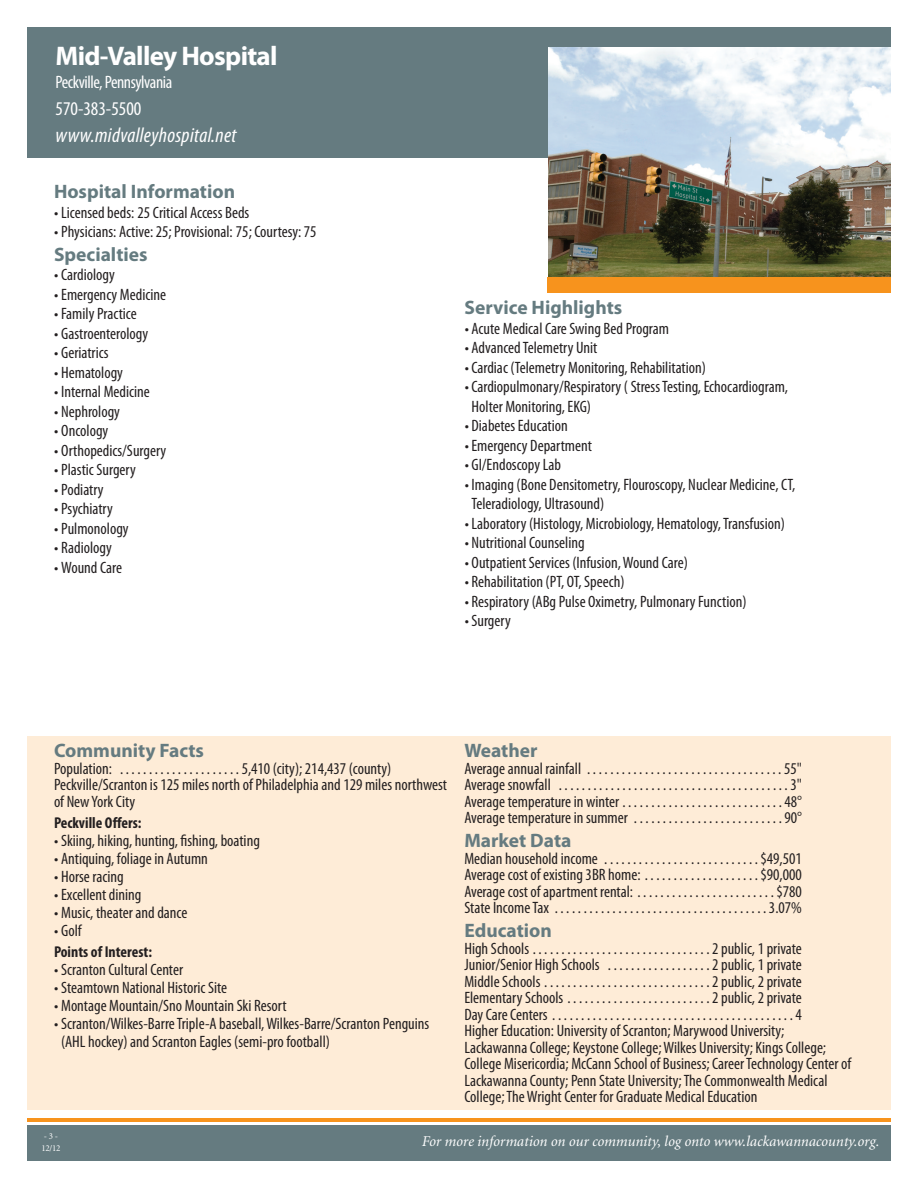
<style>
.page{position:relative;width:918px;height:1188px;background:#fff}
.page>*{position:absolute;margin:0;border:0;box-sizing:border-box;transform-origin:0 0}
.t1{font:700 27px "Myriad Pro";letter-spacing:-.025em;color:#fff}
.t2{font:italic condensed 21px "Myriad Pro";letter-spacing:.015em;color:#fff}
.t3{font:700 19.5px "Myriad Pro";color:#657b80}
.t4{font:condensed 19.5px "Myriad Pro";color:#fff}
.t5{font:condensed 18px "Myriad Pro";letter-spacing:-.025em;color:#fff}
.t6{font:condensed 16.5px/16.5px "Myriad Pro";color:#231f20}
.t7{font:700 condensed 15.75px "Myriad Pro";color:#231f20}
.t8{font:italic 15px "Minion";color:#fff}
.t9{font:9px/12px "Minion";color:#fff}
</style>
<div class="page">
<div style="left:27px;top:27px;width:864px;height:131px;background:#657b80"></div>
<div style="left:548px;top:277px;width:343px;height:15px;background:#f7931d"></div>
<div style="left:27px;top:1126px;width:864px;height:35px;background:#657b80"></div>
<hr style="left:27px;top:1118px;width:864px;height:4px;background:#f7931d">
<div style="left:27px;top:736px;width:864px;height:373px;background:#feecd7"></div>
<img style="left:549px;top:47px;width:342px;height:230px">
<h1 class="t1" style="left:56px;top:46px;width:224px">Mid-Valley Hospital</h1>
<p class="t5" style="left:56px;top:75px;width:118px">Peckville,Pennsylvania</p>
<p class="t4" style="left:56px;top:101px;width:87px">570-383-5500</p>
<p class="t2" style="left:56px;top:127px;width:183px">www.midvalleyhospital.net</p>
<p class="t3" style="left:54px;top:185px;width:183px">Hospital Information</p>
<p class="t6" style="left:54px;top:206px;width:197px">• Licensed beds: 25 Critical Access Beds</p>
<p class="t6" style="left:54px;top:225px;width:264px">• Physicians: Active: 25; Provisional: 75; Courtesy: 75</p>
<p class="t3" style="left:54px;top:248px;width:95px">Specialties</p>
<p class="t6" style="left:54px;top:268px;width:62px">• Cardiology</p>
<p class="t6" style="left:54px;top:287px;width:113px">• Emergency Medicine</p>
<p class="t6" style="left:54px;top:307px;width:84px">• Family Practice</p>
<p class="t6" style="left:54px;top:326px;width:95px">• Gastroenterology</p>
<p class="t6" style="left:54px;top:346px;width:56px">• Geriatrics</p>
<p class="t6" style="left:54px;top:365px;width:70px">• Hematology</p>
<p class="t6" style="left:54px;top:385px;width:97px">• Internal Medicine</p>
<p class="t6" style="left:54px;top:404px;width:67px">• Nephrology</p>
<p class="t6" style="left:54px;top:424px;width:56px">• Oncology</p>
<p class="t6" style="left:54px;top:443px;width:113px">• Orthopedics/Surgery</p>
<p class="t6" style="left:54px;top:463px;width:83px">• Plastic Surgery</p>
<p class="t6" style="left:54px;top:482px;width:51px">• Podiatry</p>
<p class="t6" style="left:54px;top:502px;width:60px">• Psychiatry</p>
<p class="t6" style="left:54px;top:521px;width:76px">• Pulmonology</p>
<p class="t6" style="left:54px;top:541px;width:59px">• Radiology</p>
<p class="t6" style="left:54px;top:560px;width:69px">• Wound Care</p>
<p class="t3" style="left:464px;top:301px;width:159px">Service Highlights</p>
<p class="t6" style="left:465px;top:322px;width:206px">• Acute Medical Care Swing Bed Program</p>
<p class="t6" style="left:465px;top:341px;width:134px">• AdvancedTelemetry Unit</p>
<p class="t6" style="left:465px;top:361px;width:243px">• Cardiac (Telemetry Monitoring, Rehabilitation)</p>
<p class="t6" style="left:472px;top:379px;width:318px;line-height:19.5px;text-indent:-7px">• Cardiopulmonary/Respiratory ( StressTesting, Echocardiogram,<br>Holter Monitoring, EKG)</p>
<p class="t6" style="left:465px;top:419px;width:105px">• Diabetes Education</p>
<p class="t6" style="left:465px;top:439px;width:129px">• Emergency Department</p>
<p class="t6" style="left:465px;top:458px;width:98px">• GI/Endoscopy Lab</p>
<p class="t6" style="left:472px;top:476px;width:325px;line-height:19.5px;text-indent:-7px">• Imaging (Bone Densitometry, Flouroscopy, Nuclear Medicine, CT,<br>Teleradiology, Ultrasound)</p>
<p class="t6" style="left:465px;top:517px;width:322px">• Laboratory (Histology, Microbiology, Hematology,Transfusion)</p>
<p class="t6" style="left:465px;top:536px;width:122px">• Nutritional Counseling</p>
<p class="t6" style="left:465px;top:556px;width:225px">• Outpatient Services (Infusion,Wound Care)</p>
<p class="t6" style="left:465px;top:575px;width:162px">• Rehabilitation (PT, OT, Speech)</p>
<p class="t6" style="left:465px;top:595px;width:283px">• Respiratory (ABg Pulse Oximetry, Pulmonary Function)</p>
<p class="t6" style="left:465px;top:614px;width:48px">• Surgery</p>
<p class="t3" style="left:54px;top:743px;width:152px">Community Facts</p>
<p class="t6" style="left:54px;top:761px;width:395px">Population: . . . . . . . . . . . . . . . . . . . . . 5,410 (city); 214,437 (county)<br>Peckville/Scranton is 125 miles north of Philadelphia and 129 miles northwest of NewYork City</p>
<p class="t7" style="left:54px;top:817px;width:89px">Peckville Offers:</p>
<p class="t6" style="left:54px;top:833px;width:207px">• Skiing, hiking, hunting, fishing, boating</p>
<p class="t6" style="left:54px;top:851px;width:155px">• Antiquing, foliage in Autumn</p>
<p class="t6" style="left:54px;top:869px;width:71px">• Horse racing</p>
<p class="t6" style="left:54px;top:887px;width:89px">• Excellent dining</p>
<p class="t6" style="left:54px;top:905px;width:135px">• Music, theater and dance</p>
<p class="t6" style="left:54px;top:923px;width:29px">• Golf</p>
<p class="t7" style="left:54px;top:946px;width:100px">Points of Interest:</p>
<p class="t6" style="left:54px;top:962px;width:130px">• Scranton Cultural Center</p>
<p class="t6" style="left:54px;top:980px;width:174px">• Steamtown National Historic Site</p>
<p class="t6" style="left:54px;top:998px;width:234px">• Montage Mountain/Sno Mountain Ski Resort</p>
<p class="t6" style="left:61px;top:1016px;width:370px;line-height:18px;text-indent:-7px">• Scranton/Wilkes-BarreTriple-A baseball,Wilkes-Barre/Scranton Penguins (AHL hockey) and Scranton Eagles (semi-pro football)</p>
<p class="t3" style="left:464px;top:743px;width:75px">Weather</p>
<p class="t6" style="left:464px;top:761px;width:339px;text-align:justify">Average annual rainfall . . . . . . . . . . . . . . . . . . . . . . . . . . . . . . . . . . 55" Average snowfall . . . . . . . . . . . . . . . . . . . . . . . . . . . . . . . . . . . . . . . . 3" Average temperature in winter . . . . . . . . . . . . . . . . . . . . . . . . . . . . 48° Average temperature in summer . . . . . . . . . . . . . . . . . . . . . . . . . . 90°</p>
<p class="t3" style="left:464px;top:833px;width:109px">Market Data</p>
<p class="t6" style="left:464px;top:851px;width:339px;text-align:justify">Median household income . . . . . . . . . . . . . . . . . . . . . . . . . . . $49,501<br>Average cost of existing 3BR home: . . . . . . . . . . . . . . . . . . . . $90,000<br>Average cost of apartment rental: . . . . . . . . . . . . . . . . . . . . . . . . $780<br>State IncomeTax . . . . . . . . . . . . . . . . . . . . . . . . . . . . . . . . . . . . . 3.07%</p>
<p class="t3" style="left:464px;top:923px;width:89px">Education</p>
<p class="t6" style="left:464px;top:941px;width:388px">High Schools . . . . . . . . . . . . . . . . . . . . . . . . . . . . . . . 2 public, 1 private Junior/Senior High Schools . . . . . . . . . . . . . . . . . . 2 public, 1 private<br>Middle Schools . . . . . . . . . . . . . . . . . . . . . . . . . . . . . 2 public, 2 private Elementary Schools . . . . . . . . . . . . . . . . . . . . . . . . . 2 public, 2 private<br>Day Care Centers . . . . . . . . . . . . . . . . . . . . . . . . . . . . . . . . . . . . . . . . . . 4<br>Higher Education: University of Scranton; Marywood University; Lackawanna College; Keystone College;Wilkes University; Kings College; College Misericordia; McCann School of Business; CareerTechnology Center of Lackawanna County; Penn State University;The Commonwealth Medical College;TheWright Center for Graduate Medical Education</p>
<p class="t9" style="left:41px;top:1131px;width:21px">-3-<br>12/12</p>
<p class="t8" style="left:421px;top:1135px;width:459px">For more information on our community, log onto www.lackawannacounty.org.</p>
</div>
